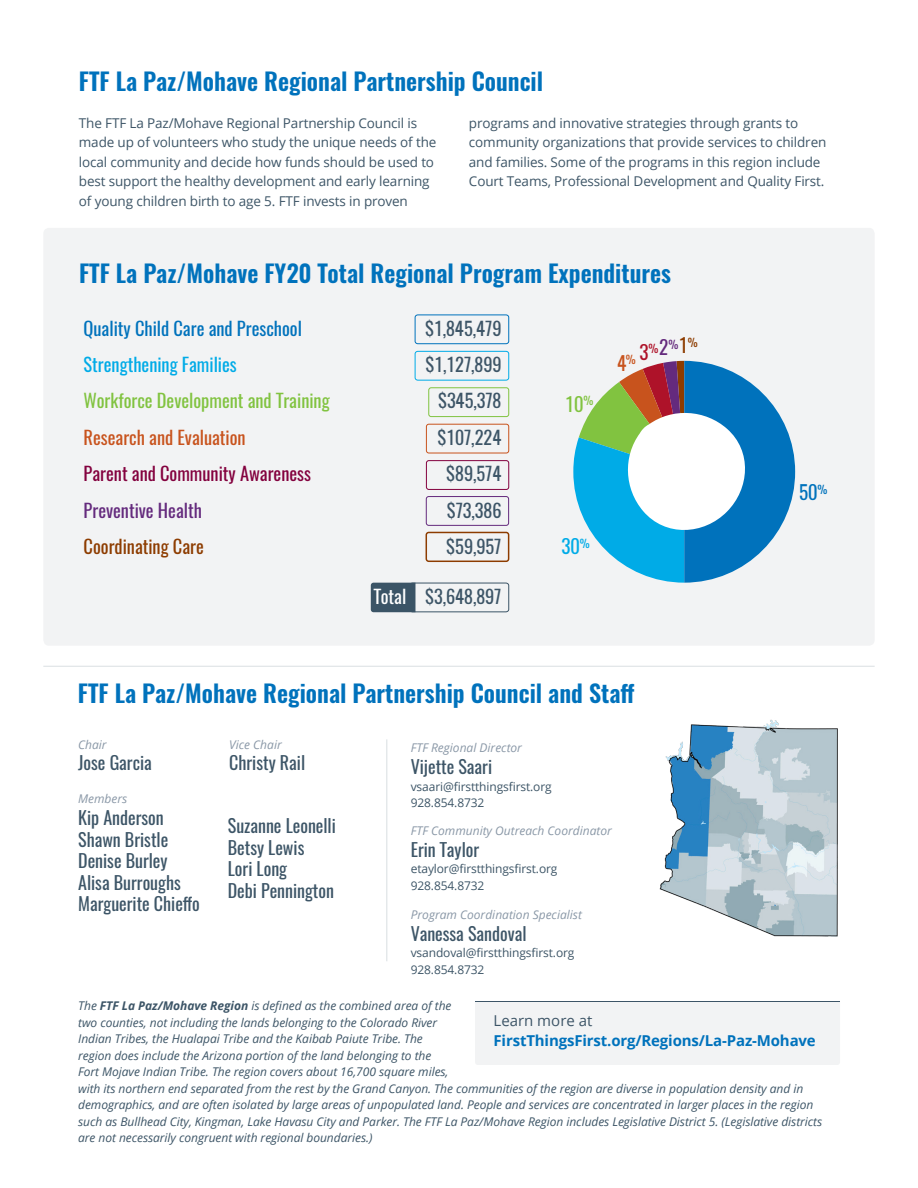
<style>
.page{position:relative;width:918px;height:1188px;background:#fff}
.page>*{position:absolute;margin:0;border:0;box-sizing:border-box;transform-origin:0 0}
.t1{font:600 24px "Oswald";color:#0072bc}
.t2{font:19.2px "Oswald";color:#642a7d}
.t3{font:19.2px "Oswald";color:#00abe7}
.t4{font:19.2px "Oswald";color:#81c340}
.t5{font:19.2px "Oswald";color:#0072bc}
.t6{font:19.2px "Oswald";color:#ae1229}
.t7{font:19.2px "Oswald";color:#c8531d}
.t8{font:18.45px "Oswald";color:#3d5567}
.t9{font:18.45px "Oswald";color:#81c340}
.t10{font:18.45px "Oswald";color:#0072bc}
.t11{font:18.45px "Oswald";color:#83013e}
.t12{font:18.45px "Oswald";color:#00abe7}
.t13{font:18.45px "Oswald";color:#c8531d}
.t14{font:18.45px "Oswald";color:#642a7d}
.t15{font:18.45px "Oswald";color:#8d3c00}
.t16{font:18.45px "Oswald";color:#fff}
.t17{font:18px "Oswald";color:#3d5567}
.Article_Body_Copy{font:700 15px/19.5px "Open Sans";letter-spacing:-.01em;color:#0072bc}
.Body{font:13.5px/19.5px "Open Sans";letter-spacing:-.01em;color:#3d5567}
.Body-2{font:italic 12px/16.5px "Open Sans";letter-spacing:-.005em;color:#3d5567}
.Body-3{font:12px "Open Sans";letter-spacing:-.01em;color:#3d5567}
.t18{font:italic 12px "Open Sans";color:#8a98a7}
.s1{color:#8d3c00}
.s2{font-weight:700}
.s3{font-weight:400;color:#3d5567}
</style>
<div class="page">
<div style="left:43px;top:228px;width:832px;height:418px;background:#f2f3f4;border-radius:6px"></div>
<svg style="left:573px;top:361px;width:222px;height:222px"></svg>
<div style="left:415px;top:315px;width:94px;height:29px;border:1px solid #0072bc;border-radius:3px"></div>
<div style="left:428px;top:387px;width:81px;height:30px;border:1px solid #81c340;border-radius:2px"></div>
<div style="left:426px;top:460px;width:83px;height:30px;border:1px solid #83013e;border-radius:2px"></div>
<div style="left:409px;top:583px;width:100px;height:29px;border:1px solid #3b5466;border-radius:3px"></div>
<svg style="left:371px;top:583px;width:44px;height:29px"></svg>
<div style="left:415px;top:351px;width:94px;height:30px;border:1px solid #00abe7;border-radius:3px"></div>
<div style="left:426px;top:424px;width:83px;height:29px;border:1px solid #c8531d;border-radius:2px"></div>
<div style="left:426px;top:496px;width:83px;height:30px;border:1px solid #642a7d;border-radius:2px"></div>
<div style="left:426px;top:532px;width:83px;height:30px;border:2px solid #8d3c00;border-radius:2px"></div>
<img style="left:659px;top:719px;width:179px;height:218px">
<hr style="left:386px;top:739px;width:1px;height:222px;background:#3b5566">
<div style="left:475px;top:1002px;width:365px;height:63px;background:#f2f3f4"></div>
<hr style="left:475px;top:1001px;width:365px;height:1px;background:#3d5567">
<hr style="left:43px;top:666px;width:832px;height:1px;background:#3b5566">
<h1 class="t1" style="left:79px;top:64px;width:466px">FTF La Paz/Mohave Regional Partnership Council</h1>
<p class="Body" style="left:79px;top:113px;width:359px">The FTF La Paz/Mohave Regional Partnership Council is made up of volunteers who study the unique needs of the local community and decide how funds should be used to best support the healthy development and early learning of young children birth to age 5. FTF invests in proven</p>
<p class="Body" style="left:469px;top:113px;width:359px">programs and innovative strategies through grants to community organizations that provide services to children and families. Some of the programs in this region include Court Teams, Professional Development and Quality First.</p>
<h1 class="t1" style="left:79px;top:256px;width:593px">FTF La Paz/Mohave FY20 Total Regional Program Expenditures</h1>
<p class="t10" style="left:84px;top:315px;width:220px">Quality Child Care and Preschool</p>
<p class="t8" style="left:425px;top:315px;width:78px">$1,845,479</p>
<p class="t12" style="left:84px;top:352px;width:155px">Strengthening Families</p>
<p class="t8" style="left:426px;top:352px;width:77px">$1,127,899</p>
<p class="t9" style="left:84px;top:388px;width:248px">Workforce Development and Training</p>
<p class="t8" style="left:438px;top:388px;width:65px">$345,378</p>
<p class="t13" style="left:84px;top:425px;width:164px">Research and Evaluation</p>
<p class="t8" style="left:438px;top:425px;width:65px">$107,224</p>
<p class="t11" style="left:84px;top:461px;width:229px">Parent and Community Awareness</p>
<p class="t8" style="left:446px;top:461px;width:57px">$89,574</p>
<p class="t14" style="left:84px;top:497px;width:120px">Preventive Health</p>
<p class="t8" style="left:447px;top:497px;width:56px">$73,386</p>
<p class="t15" style="left:84px;top:533px;width:122px">Coordinating Care</p>
<p class="t8" style="left:446px;top:533px;width:57px">$59,957</p>
<p class="t16" style="left:374px;top:583px;width:34px">Total</p>
<p class="t8" style="left:425px;top:583px;width:78px">$3,648,897</p>
<p class="t4" style="left:565px;top:390px;width:30px">10<sup>%</sup></p>
<p class="t2" style="left:659px;top:334px;width:40px">2<sup>%</sup><span class="s1">1</span><sup>%</sup></p>
<p class="t6" style="left:639px;top:339px;width:20px">3<sup>%</sup></p>
<p class="t7" style="left:617px;top:349px;width:20px">4<sup>%</sup></p>
<p class="t3" style="left:562px;top:533px;width:30px">30<sup>%</sup></p>
<p class="t1" style="left:78px;top:677px;width:558px">FTF La Paz/Mohave Regional Partnership Council and Staff</p>
<p class="t18" style="left:78px;top:736px;width:30px">Chair</p>
<p class="t17" style="left:78px;top:750px;width:75px">Jose Garcia</p>
<p class="t18" style="left:78px;top:791px;width:51px">Members</p>
<p class="t17" style="left:78px;top:805px;width:87px">Kip Anderson</p>
<p class="t17" style="left:78px;top:827px;width:92px">Shawn Bristle</p>
<p class="t17" style="left:78px;top:848px;width:91px">Denise Burley</p>
<p class="t17" style="left:78px;top:870px;width:104px">Alisa Burroughs</p>
<p class="t17" style="left:78px;top:892px;width:123px">Marguerite Chieffo</p>
<p class="t18" style="left:229px;top:736px;width:54px">Vice Chair</p>
<p class="t17" style="left:229px;top:750px;width:77px">Christy Rail</p>
<p class="t17" style="left:228px;top:813px;width:110px">Suzanne Leonelli</p>
<p class="t17" style="left:228px;top:835px;width:78px">Betsy Lewis</p>
<p class="t17" style="left:228px;top:857px;width:61px">Lori Long</p>
<p class="t17" style="left:228px;top:878px;width:108px">Debi Pennington</p>
<p class="t18" style="left:411px;top:740px;width:113px">FTF Regional Director</p>
<p class="t17" style="left:411px;top:754px;width:83px">Vijette Saari</p>
<p class="Body-3" style="left:411px;top:778px;width:143px">vsaari@firstthingsfirst.org</p>
<p class="Body-3" style="left:411px;top:794px;width:75px">928.854.8732</p>
<p class="t18" style="left:411px;top:822px;width:203px">FTF Community Outreach Coordinator</p>
<p class="t17" style="left:411px;top:837px;width:70px">Erin Taylor</p>
<p class="Body-3" style="left:411px;top:860px;width:148px">etaylor@firstthingsfirst.org</p>
<p class="Body-3" style="left:411px;top:877px;width:75px">928.854.8732</p>
<p class="t18" style="left:411px;top:907px;width:173px">Program Coordination Specialist</p>
<p class="t17" style="left:411px;top:921px;width:117px">Vanessa Sandoval</p>
<p class="Body-3" style="left:411px;top:945px;width:165px">vsandoval@firstthingsfirst.org</p>
<p class="Body-3" style="left:411px;top:961px;width:75px">928.854.8732</p>
<p class="t5" style="left:799px;top:479px;width:30px">50<sup>%</sup></p>
<p class="Body-2" style="left:78px;top:997px;width:375px">The <span class="s2">FTF La Paz/Mohave Region</span> is defined as the combined area of the</p>
<p class="Body-2" style="left:78px;top:1014px;width:361px">two counties, not including the lands belonging to the Colorado River</p>
<p class="Body-2" style="left:78px;top:1030px;width:346px">Indian Tribes, the Hualapai Tribe and the Kaibab Paiute Tribe. The</p>
<p class="Body-2" style="left:78px;top:1047px;width:355px">region does include the Arizona portion of the land belonging to the</p>
<p class="Body-2" style="left:78px;top:1063px;width:372px">Fort Mojave Indian Tribe. The region covers about 16,700 square miles,</p>
<p class="Body-2" style="left:78px;top:1080px;width:746px">with its northern end separated from the rest by the Grand Canyon. The communities of the region are diverse in population density and in demographics, and are often isolated by large areas of unpopulated land. People and services are concentrated in larger places in the region such as Bullhead City, Kingman, Lake Havasu City and Parker. The FTF La Paz/Mohave Region includes Legislative District 5. (Legislative districts are not necessarily congruent with regional boundaries.)</p>
<p class="Article_Body_Copy" style="left:494px;top:1011px;width:324px"><span class="s3">Learn more at<br></span>FirstThingsFirst.org/Regions/La-Paz-Mohave</p>
</div>
